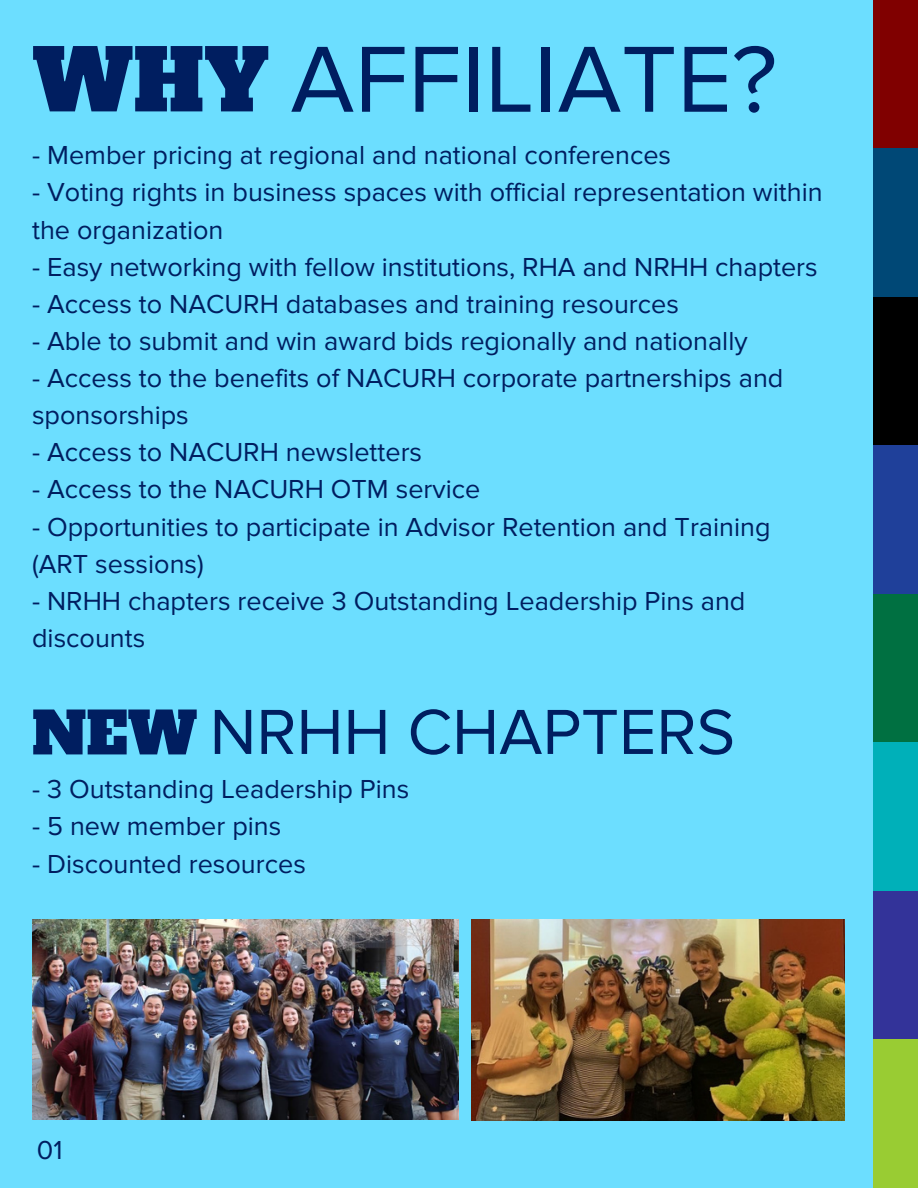
<style>
.page{position:relative;width:918px;height:1188px;background:#fff}
.page>*{position:absolute;margin:0;border:0;box-sizing:border-box;transform-origin:0 0}
.t1{font:97.2px "Proxima Nova";color:#001e60}
.t2{font:66px "Proxima Nova";color:#001e60}
.t3{font:27px/37.2px "Proxima Nova";color:#001e60}
.s1{font-family:"Alfa Slab One";font-size:84px}
.s2{font-family:"Alfa Slab One";font-size:57.75px}
</style>
<div class="page">
<div style="left:0;top:0;width:895px;height:1188px;background:#6cdeff"></div>
<div style="left:873px;top:0;width:45px;height:149px;background:#800000"></div>
<div style="left:873px;top:148px;width:45px;height:149px;background:#004876"></div>
<div style="left:873px;top:297px;width:45px;height:149px;background:#000"></div>
<div style="left:873px;top:446px;width:45px;height:148px;background:#1f409a"></div>
<div style="left:873px;top:594px;width:45px;height:149px;background:#007041"></div>
<div style="left:873px;top:742px;width:45px;height:149px;background:#00b0b9"></div>
<div style="left:873px;top:891px;width:45px;height:149px;background:#339"></div>
<div style="left:873px;top:1040px;width:45px;height:148px;background:#9c3"></div>
<img style="left:32px;top:919px;width:426px;height:201px">
<img style="left:471px;top:919px;width:374px;height:201px">
<h1 class="t1" style="left:32px;top:22px;width:747px"><span class="s1">WHY</span> AFFILIATE?</h1>
<p class="t3" style="left:32px;top:137px;width:641px">- Member pricing at regional and national conferences</p>
<p class="t3" style="left:32px;top:174px;width:792px">- Voting rights in business spaces with official representation within the organization</p>
<p class="t3" style="left:32px;top:249px;width:787px">- Easy networking with fellow institutions, RHA and NRHH chapters</p>
<p class="t3" style="left:32px;top:286px;width:648px">- Access to NACURH databases and training resources</p>
<p class="t3" style="left:32px;top:323px;width:717px">- Able to submit and win award bids regionally and nationally</p>
<p class="t3" style="left:32px;top:360px;width:753px">- Access to the benefits of NACURH corporate partnerships and sponsorships</p>
<p class="t3" style="left:32px;top:434px;width:392px">- Access to NACURH newsletters</p>
<p class="t3" style="left:32px;top:471px;width:450px">- Access to the NACURH OTM service</p>
<p class="t3" style="left:32px;top:509px;width:740px">- Opportunities to participate in Advisor Retention and Training (ART sessions)</p>
<p class="t3" style="left:32px;top:583px;width:715px">- NRHH chapters receive 3 Outstanding Leadership Pins and discounts</p>
<h2 class="t2" style="left:32px;top:693px;width:705px"><span class="s2">NEW</span> NRHH CHAPTERS</h2>
<p class="t3" style="left:32px;top:771px;width:379px">- 3 Outstanding Leadership Pins</p>
<p class="t3" style="left:32px;top:808px;width:251px">- 5 new member pins</p>
<p class="t3" style="left:32px;top:846px;width:275px">- Discounted resources</p>
<p class="t3" style="left:37px;top:1132px;width:27px">01</p>
</div>
